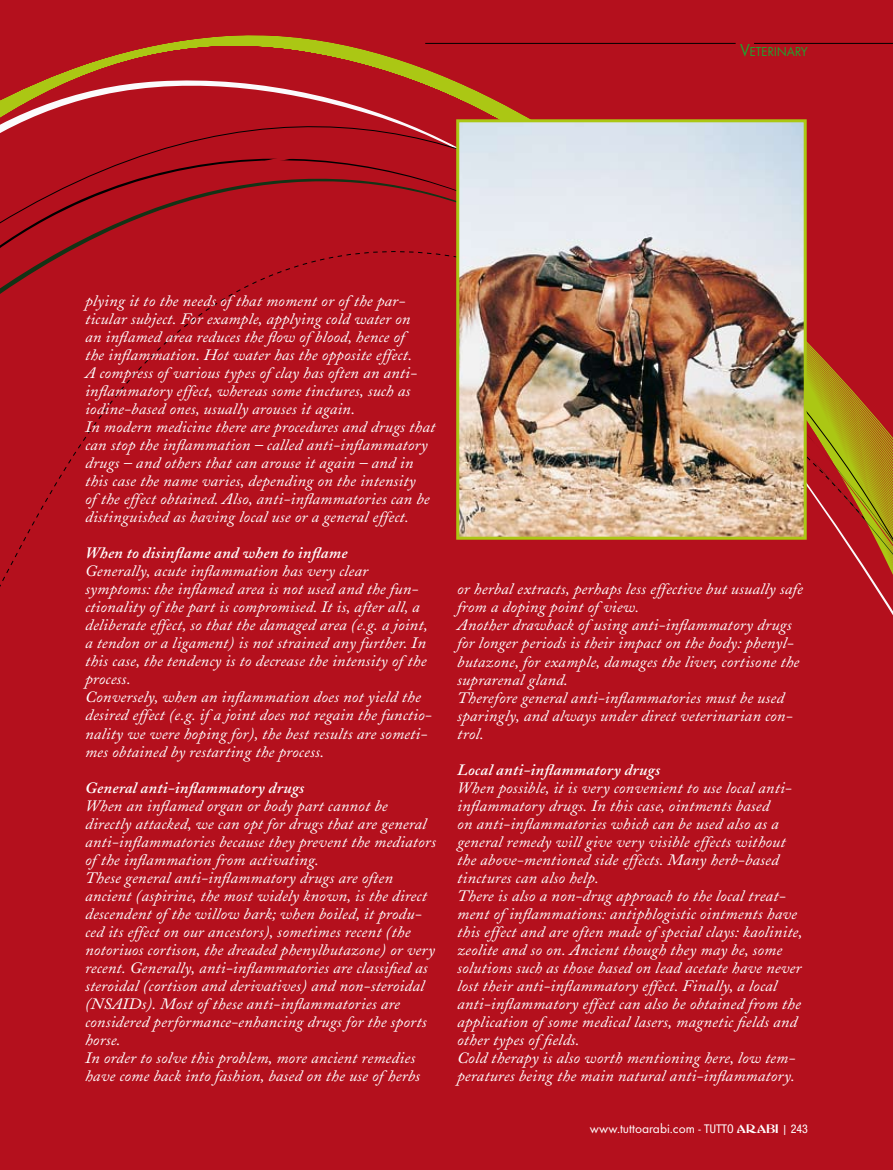
<style>
.page{position:relative;width:893px;height:1170px;background:#fff}
.page>*{position:absolute;margin:0;border:0;box-sizing:border-box;transform-origin:0 0}
.t1{font:italic 15.75px/18px "Adobe Caslon";letter-spacing:.01em;color:#fff;scale:1.05 1}
.t2{font:italic 600 15.75px "Adobe Caslon";letter-spacing:.01em;color:#fff;scale:1.05 1}
.t3{font:13.5px "Futura T";color:#fff}
.t4{font:13.5px "Futura T";letter-spacing:-.015em;color:#1fa22e}
.s1{font-size:18px}
.s2{font-family:"Helvetica Neue";font-stretch:condensed;font-size:12px}
.s3{font-family:"Abbess";font-size:12px}
.s4{font-size:12px}
</style>
<div class="page">
<div style="left:0;top:0;width:893px;height:1169px;background:#b4101d"></div>
<svg style="left:0;top:35px;width:893px;height:104px"></svg>
<svg style="left:0;top:170px;width:893px;height:445px"></svg>
<hr style="left:754px;top:43px;width:139px;height:1px;background:#000">
<hr style="left:425px;top:43px;width:311px;height:1px;background:#000">
<img style="left:460px;top:123px;width:343px;height:412px">
<div style="left:456px;top:119px;width:351px;height:420px;border:3px solid #abc714"></div>
<p class="t4" style="left:740px;top:44px;width:69px"><span class="s1">V</span>ETERINARY</p>
<p class="t1" style="left:85px;top:292px;width:335px">plying it to the needs of that moment or of the par&shy;ticular subject. For example, applying cold water on<br>an inflamed area reduces the flow of blood, hence of<br>the inflammation. Hot water has the opposite effect.<br>A compress of various types of clay has often an anti&shy;inflammatory effect, whereas some tinctures, such as iodine-based ones, usually arouses it again.<br>In modern medicine there are procedures and drugs that can stop the inflammation – called anti-inflammatory drugs – and others that can arouse it again – and in this case the name varies, depending on the intensity<br>of the effect obtained. Also, anti-inflammatories can be distinguished as having local use or a general effect.</p>
<p class="t2" style="left:85px;top:544px;width:251px">When to disinflame and when to inflame</p>
<p class="t1" style="left:85px;top:562px;width:332px">Generally, acute inflammation has very clear symptoms: the inflamed area is not used and the fun&shy;ctionality of the part is compromised. It is, after all, a deliberate effect, so that the damaged area (e.g. a joint, a tendon or a ligament) is not strained any further. In this case, the tendency is to decrease the intensity of the process.<br>Conversely, when an inflammation does not yield the desired effect (e.g. if a joint does not regain the functio&shy;nality we were hoping for), the best results are someti&shy;mes obtained by restarting the process.</p>
<p class="t2" style="left:85px;top:778px;width:210px">General anti-inflammatory drugs</p>
<p class="t1" style="left:85px;top:796px;width:336px">When an inflamed organ or body part cannot be directly attacked, we can opt for drugs that are general anti-inflammatories because they prevent the mediators of the inflammation from activating.<br>These general anti-inflammatory drugs are often ancient (aspirine, the most widely known, is the direct descendent of the willow bark; when boiled, it produ&shy;ced its effect on our ancestors), sometimes recent (the notoriuos cortison, the dreaded phenylbutazone) or very recent. Generally, anti-inflammatories are classified as steroidal (cortison and derivatives) and non-steroidal (NSAIDs). Most of these anti-inflammatories are considered performance-enhancing drugs for the sports horse.<br>In order to solve this problem, more ancient remedies have come back into fashion, based on the use of herbs</p>
<p class="t1" style="left:457px;top:581px;width:331px">or herbal extracts, perhaps less effective but usually safe from a doping point of view.<br>Another drawback of using anti-inflammatory drugs for longer periods is their impact on the body: phenyl&shy;butazone, for example, damages the liver, cortisone the suprarenal gland.<br>Therefore general anti-inflammatories must be used sparingly, and always under direct veterinarian con&shy;trol.</p>
<p class="t2" style="left:457px;top:760px;width:195px">Local anti-inflammatory drugs</p>
<p class="t1" style="left:457px;top:779px;width:330px">When possible, it is very convenient to use local anti&shy;inflammatory drugs. In this case, ointments based<br>on anti-inflammatories which can be used also as a general remedy will give very visible effects without the above-mentioned side effects. Many herb-based tinctures can also help.<br>There is also a non-drug approach to the local treat&shy;ment of inflammations: antiphlogistic ointments have this effect and are often made of special clays: kaolinite, zeolite and so on. Ancient though they may be, some solutions such as those based on lead acetate have never lost their anti-inflammatory effect. Finally, a local anti-inflammatory effect can also be obtained from the application of some medical lasers, magnetic fields and other types of fields.<br>Cold therapy is also worth mentioning here, low tem&shy;peratures being the main natural anti-inflammatory.</p>
<p class="t3" style="left:590px;top:1120px;width:219px">www.tuttoarabi.com - <span class="s2">TUTTO</span> <span class="s3">ARABI</span> <span class="s4">|</span> <span class="s2">243</span></p>
</div>
